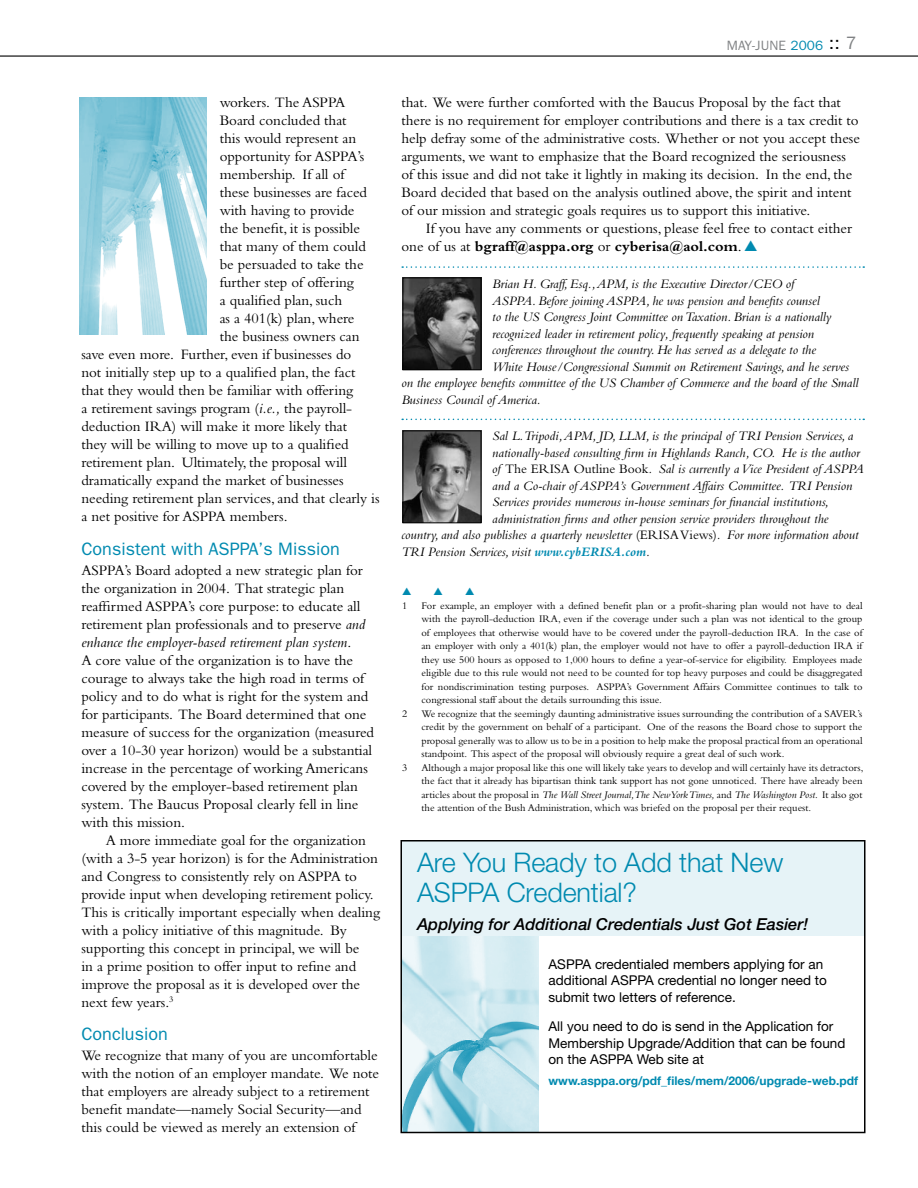
<style>
.page{position:relative;width:918px;height:1188px;background:#fff}
.page>*{position:absolute;margin:0;border:0;box-sizing:border-box;transform-origin:0 0}
.t1{font:300 27px/30px "Helvetica Neue";letter-spacing:-.005em;color:#008ab0}
.t2{font:18px "Franklin Gothic";color:#008ab0}
.t3{font:italic 500 16.5px "Helvetica Neue";color:#000}
.t4{font:15px/18px "Bembo";letter-spacing:-.005em;color:#000}
.t5{font:italic 13.5px "Bembo";letter-spacing:-.005em;color:#000}
.t6{font:13.5px/16.2px "Helvetica Neue";color:#000}
.t7{font:13.5px "Franklin Gothic";letter-spacing:.01em;color:#808284}
.t8{font:700 12px "Helvetica Neue";color:#008ab0}
.t9{font:10.5px/13.5px "Bembo";color:#000;text-align:justify}
.s1{font-style:italic}
.s2{color:#008ab0}
.s3{font-size:18px;color:#000}
.s4{font-weight:700}
.s5{font-style:normal}
.s6{font-weight:700;color:#008ab0}
</style>
<div class="page">
<hr style="left:0;top:55px;width:918px;height:2px;background:#000">
<img style="left:403px;top:936px;width:136px;height:194px">
<div style="left:401px;top:841px;width:464px;height:95px;background:#e6f3f7"></div>
<div style="left:400px;top:840px;width:466px;height:293px;border:2px solid #000"></div>
<svg style="left:402px;top:266px;width:462px;height:2px"></svg>
<svg style="left:402px;top:419px;width:462px;height:1px"></svg>
<img style="left:405px;top:280px;width:74px;height:88px">
<div style="left:403px;top:278px;width:78px;height:92px;border:1px solid #000"></div>
<img style="left:405px;top:432px;width:74px;height:89px">
<div style="left:403px;top:430px;width:78px;height:93px;border:1px solid #000"></div>
<img style="left:80px;top:98px;width:126px;height:236px">
<p class="t4" style="left:220px;top:93px;width:127px">workers. The ASPPA</p>
<p class="t4" style="left:220px;top:111px;width:128px">Board concluded that</p>
<p class="t4" style="left:220px;top:129px;width:138px">this would represent an</p>
<p class="t4" style="left:220px;top:147px;width:146px">opportunity for ASPPA’s</p>
<p class="t4" style="left:220px;top:165px;width:126px">membership. If all of</p>
<p class="t4" style="left:220px;top:183px;width:149px">these businesses are faced</p>
<p class="t4" style="left:220px;top:201px;width:136px">with having to provide</p>
<p class="t4" style="left:220px;top:219px;width:142px">the benefit, it is possible</p>
<p class="t4" style="left:220px;top:237px;width:148px">that many of them could</p>
<p class="t4" style="left:220px;top:255px;width:145px">be persuaded to take the</p>
<p class="t4" style="left:220px;top:273px;width:136px">further step of offering</p>
<p class="t4" style="left:220px;top:291px;width:124px">a qualified plan, such</p>
<p class="t4" style="left:220px;top:309px;width:136px">as a 401(k) plan, where</p>
<p class="t4" style="left:220px;top:327px;width:141px">the business owners can</p>
<p class="t4" style="left:81px;top:345px;width:271px">save even more. Further, even if businesses do</p>
<p class="t4" style="left:81px;top:363px;width:276px">not initially step up to a qualified plan, the fact</p>
<p class="t4" style="left:81px;top:381px;width:273px">that they would then be familiar with offering</p>
<p class="t4" style="left:81px;top:399px;width:272px">a retirement savings program (<span class="s1">i.e.,</span> the payroll-</p>
<p class="t4" style="left:81px;top:417px;width:267px">deduction IRA) will make it more likely that</p>
<p class="t4" style="left:81px;top:435px;width:269px">they will be willing to move up to a qualified</p>
<p class="t4" style="left:81px;top:453px;width:267px">retirement plan. Ultimately, the proposal will</p>
<p class="t4" style="left:81px;top:471px;width:264px">dramatically expand the market of businesses</p>
<p class="t4" style="left:81px;top:489px;width:300px">needing retirement plan services, and that clearly is</p>
<p class="t4" style="left:81px;top:507px;width:208px">a net positive for ASPPA members.</p>
<p class="t2" style="left:81px;top:538px;width:260px">Consistent with ASPPA’s Mission</p>
<p class="t4" style="left:81px;top:561px;width:294px">ASPPA’s Board adopted a new strategic plan for the organization in 2004. That strategic plan reaffirmed ASPPA’s core purpose: to educate all retirement plan professionals and to preserve <span class="s1">and enhance the employer-based retirement plan system</span>.<br>A core value of the organization is to have the courage to always take the high road in terms of policy and to do what is right for the system and for participants. The Board determined that one measure of success for the organization (measured over a 10-30 year horizon) would be a substantial increase in the percentage of working Americans covered by the employer-based retirement plan system. The Baucus Proposal clearly fell in line with this mission.</p>
<p class="t4" style="left:81px;top:831px;width:300px;text-indent:24px">A more immediate goal for the organization (with a 3-5 year horizon) is for the Administration and Congress to consistently rely on ASPPA to provide input when developing retirement policy.<br>This is critically important especially when dealing with a policy initiative of this magnitude. By supporting this concept in principal, we will be<br>in a prime position to offer input to refine and improve the proposal as it is developed over the next few years.<sup>3</sup></p>
<p class="t2" style="left:81px;top:1024px;width:88px">Conclusion</p>
<p class="t4" style="left:81px;top:1046px;width:299px">We recognize that many of you are uncomfortable with the notion of an employer mandate. We note that employers are already subject to a retirement benefit mandate—namely Social Security—and this could be viewed as merely an extension of</p>
<p class="t7" style="left:727px;top:37px;width:115px">MAY-JUNE <span class="s2">2006</span> <span class="s3">::</span></p>
<p class="t4" style="left:401px;top:93px;width:460px">that. We were further comforted with the Baucus Proposal by the fact that there is no requirement for employer contributions and there is a tax credit to help defray some of the administrative costs. Whether or not you accept these arguments, we want to emphasize that the Board recognized the seriousness of this issue and did not take it lightly in making its decision. In the end, the Board decided that based on the analysis outlined above, the spirit and intent of our mission and strategic goals requires us to support this initiative.</p>
<p class="t4" style="left:401px;top:219px;width:452px;text-indent:24px">If you have any comments or questions, please feel free to contact either one of us at <span class="s4">bgraff@asppa.org</span> or <span class="s4">cyberisa@aol.com</span>. <span class="s2">▲</span></p>
<p class="t5" style="left:492px;top:276px;width:303px">Brian H. Graff, Esq., APM, is the Executive Director/CEO of</p>
<p class="t5" style="left:492px;top:292px;width:329px">ASPPA. Before joining ASPPA, he was pension and benefits counsel</p>
<p class="t5" style="left:492px;top:309px;width:341px">to the US Congress Joint Committee on Taxation. Brian is a nationally</p>
<p class="t5" style="left:492px;top:325px;width:324px">recognized leader in retirement policy, frequently speaking at pension</p>
<p class="t5" style="left:492px;top:342px;width:325px">conferences throughout the country. He has served as a delegate to the</p>
<p class="t5" style="left:492px;top:358px;width:358px">White House/Congressional Summit on Retirement Savings, and he serves</p>
<p class="t5" style="left:401px;top:375px;width:459px">on the employee benefits committee of the US Chamber of Commerce and the board of the Small</p>
<p class="t5" style="left:401px;top:391px;width:141px">Business Council of America.</p>
<p class="t5" style="left:492px;top:428px;width:363px">Sal L. Tripodi, APM, JD, LLM, is the principal of TRI Pension Services, a</p>
<p class="t5" style="left:492px;top:445px;width:369px">nationally-based consulting firm in Highlands Ranch, CO. He is the author</p>
<p class="t5" style="left:492px;top:461px;width:373px">of <span class="s5">The ERISA Outline Book</span>. Sal is currently a Vice President of ASPPA</p>
<p class="t5" style="left:492px;top:478px;width:362px">and a Co-chair of ASPPA’s Government Affairs Committee. TRI Pension</p>
<p class="t5" style="left:492px;top:494px;width:338px">Services provides numerous in-house seminars for financial institutions,</p>
<p class="t5" style="left:492px;top:511px;width:338px">administration firms and other pension service providers throughout the</p>
<p class="t5" style="left:401px;top:527px;width:459px">country, and also publishes a quarterly newsletter <span class="s5">(ERISA Views)</span>. For more information about</p>
<p class="t5" style="left:401px;top:544px;width:250px">TRI Pension Services, visit <span class="s6">www.cybERISA.com</span>.</p>
<p class="t9" style="left:402px;top:598px;width:7px">1</p>
<p class="t9" style="left:421px;top:598px;width:443px">For example, an employer with a defined benefit plan or a profit-sharing plan would not have to deal with the payroll-deduction IRA, even if the coverage under such a plan was not identical to the group of employees that otherwise would have to be covered under the payroll-deduction IRA. In the case of an employer with only a 401(k) plan, the employer would not have to offer a payroll-deduction IRA if they use 500 hours as opposed to 1,000 hours to define a year-of-service for eligibility. Employees made eligible due to this rule would not need to be counted for top heavy purposes and could be disaggregated for nondiscrimination testing purposes. ASPPA’s Government Affairs Committee continues to talk to congressional staff about the details surrounding this issue.</p>
<p class="t9" style="left:402px;top:706px;width:7px">2</p>
<p class="t9" style="left:422px;top:706px;width:443px">We recognize that the seemingly daunting administrative issues surrounding the contribution of a SAVER’s credit by the government on behalf of a participant. One of the reasons the Board chose to support the proposal generally was to allow us to be in a position to help make the proposal practical from an operational standpoint. This aspect of the proposal will obviously require a great deal of such work.</p>
<p class="t9" style="left:402px;top:760px;width:7px">3</p>
<p class="t9" style="left:422px;top:760px;width:443px">Although a major proposal like this one will likely take years to develop and will certainly have its detractors, the fact that it already has bipartisan think tank support has not gone unnoticed. There have already been articles about the proposal in <span class="s1">The Wall Street Journal, The New York Times,</span> and <span class="s1">The Washington Post</span>. It also got the attention of the Bush Administration, which was briefed on the proposal per their request.</p>
<h1 class="t1" style="left:417px;top:847px;width:368px">Are You Ready to Add that New<br>ASPPA Credential?</h1>
<p class="t3" style="left:417px;top:914px;width:393px">Applying for Additional Credentials Just Got Easier!</p>
<p class="t6" style="left:549px;top:956px;width:280px">ASPPA credentialed members applying for an additional ASPPA credential no longer need to submit two letters of reference.</p>
<p class="t6" style="left:549px;top:1018px;width:298px">All you need to do is send in the Application for<br>Membership Upgrade/Addition that can be found on the ASPPA Web site at</p>
<p class="t8" style="left:549px;top:1073px;width:311px">www.asppa.org/pdf_files/mem/2006/upgrade-web.pdf</p>
</div>
